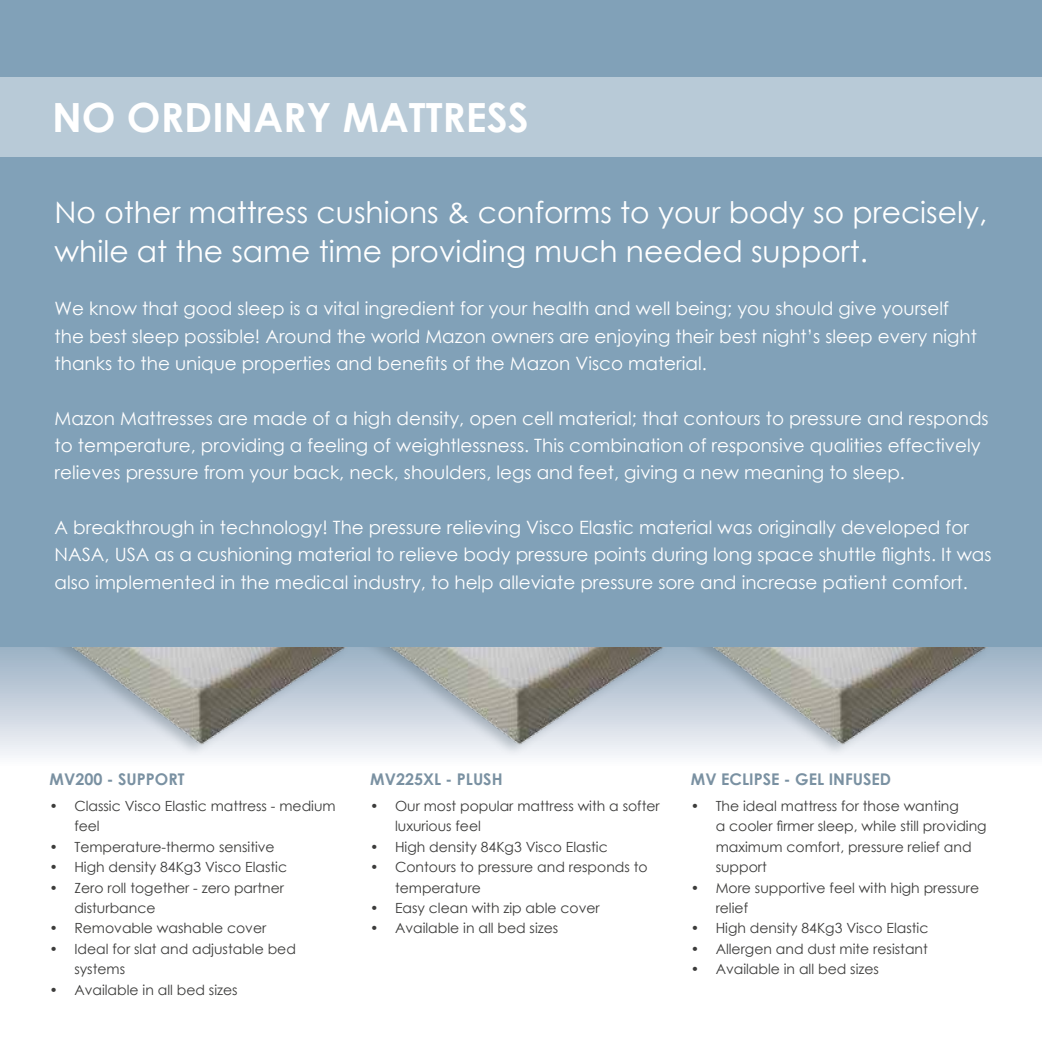
<style>
.page{position:relative;width:1042px;height:1042px;background:#fff}
.page>*{position:absolute;margin:0;border:0;box-sizing:border-box;transform-origin:0 0}
.t1{font:700 40.25px "Century Gothic";color:#fff}
.t2{font:29.75px/38.5px "Century Gothic";color:#fff}
.t3{font:18.38px/27.3px "Century Gothic";color:#fff}
.t4{font:700 16.1px "Century Gothic";color:#7a91a2}
.t5{font:14px/20.5px "Century Gothic";color:#3c3c3b}
</style>
<div class="page">
<svg style="left:0;top:646px;width:1042px;height:110px;background:#c5d0dc"></svg>
<div style="left:32px;top:602px;width:317px;height:155px;background:#495b66;opacity:.32"></div>
<img style="left:49px;top:646px;width:297px;height:108px">
<div style="left:351px;top:602px;width:317px;height:155px;background:#495b66;opacity:.32"></div>
<img style="left:368px;top:646px;width:297px;height:108px">
<div style="left:673px;top:602px;width:317px;height:155px;background:#495b66;opacity:.32"></div>
<img style="left:690px;top:646px;width:297px;height:108px">
<div style="left:0;top:0;width:1042px;height:646px;background:#81a1b8"></div>
<div style="left:0;top:77px;width:1042px;height:79px;background:#b8cad7"></div>
<h1 class="t1" style="left:52px;top:87px;width:478px">NO ORDINARY MATTRESS</h1>
<h2 class="t2" style="left:55px;top:193px;width:934px">No other mattress cushions &amp; conforms to your body so precisely, while at the same time providing much needed support.</h2>
<p class="t3" style="left:55px;top:295px;width:924px">We know that good sleep is a vital ingredient for your health and well being; you should give yourself the best sleep possible! Around the world Mazon owners are enjoying their best night’s sleep every night thanks to the unique properties and benefits of the Mazon Visco material.</p>
<p class="t3" style="left:55px;top:404px;width:935px">Mazon Mattresses are made of a high density, open cell material; that contours to pressure and responds to temperature, providing a feeling of weightlessness. This combination of responsive qualities effectively relieves pressure from your back, neck, shoulders, legs and feet, giving a new meaning to sleep.</p>
<p class="t3" style="left:55px;top:513px;width:938px">A breakthrough in technology! The pressure relieving Visco Elastic material was originally developed for<br>NASA, USA as a cushioning material to relieve body pressure points during long space shuttle flights. It was also implemented in the medical industry, to help alleviate pressure sore and increase patient comfort.</p>
<p class="t4" style="left:50px;top:766px;width:136px">MV200 - SUPPORT</p>
<p class="t5" style="left:74px;top:795px;width:263px;text-indent:-25px">• Classic Visco Elastic mattress - medium feel</p>
<p class="t5" style="left:50px;top:836px;width:227px">• Temperature-thermo sensitive</p>
<p class="t5" style="left:50px;top:856px;width:239px">• High density 84Kg3 Visco Elastic</p>
<p class="t5" style="left:74px;top:877px;width:211px;text-indent:-25px">• Zero roll together - zero partner disturbance</p>
<p class="t5" style="left:50px;top:918px;width:218px">• Removable washable cover</p>
<p class="t5" style="left:74px;top:938px;width:223px;text-indent:-25px">• Ideal for slat and adjustable bed systems</p>
<p class="t5" style="left:50px;top:979px;width:190px">• Available in all bed sizes</p>
<p class="t4" style="left:370px;top:766px;width:134px">MV225XL - PLUSH</p>
<p class="t5" style="left:395px;top:795px;width:266px;text-indent:-25px">• Our most popular mattress with a softer luxurious feel</p>
<p class="t5" style="left:370px;top:836px;width:239px">• High density 84Kg3 Visco Elastic</p>
<p class="t5" style="left:395px;top:856px;width:254px;text-indent:-25px">• Contours to pressure and responds to temperature</p>
<p class="t5" style="left:370px;top:897px;width:231px">• Easy clean with zip able cover</p>
<p class="t5" style="left:370px;top:918px;width:190px">• Available in all bed sizes</p>
<p class="t4" style="left:691px;top:766px;width:202px">MV ECLIPSE - GEL INFUSED</p>
<p class="t5" style="left:715px;top:795px;width:272px;text-indent:-25px">• The ideal mattress for those wanting<br>a cooler firmer sleep, while still providing maximum comfort, pressure relief and support</p>
<p class="t5" style="left:715px;top:877px;width:265px;text-indent:-25px">• More supportive feel with high pressure relief</p>
<p class="t5" style="left:691px;top:918px;width:239px">• High density 84Kg3 Visco Elastic</p>
<p class="t5" style="left:691px;top:938px;width:238px">• Allergen and dust mite resistant</p>
<p class="t5" style="left:691px;top:958px;width:190px">• Available in all bed sizes</p>
</div>
